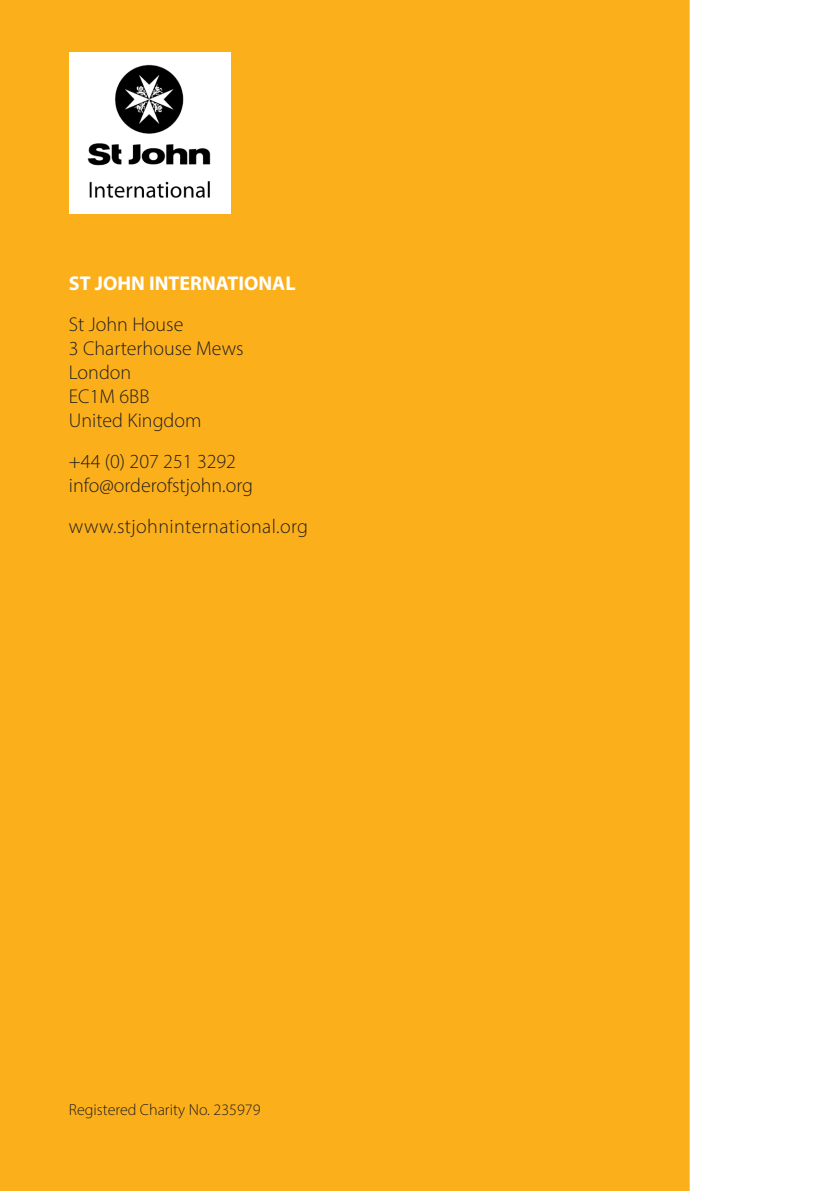
<style>
.page{position:relative;width:840px;height:1191px;background:#fff}
.page>*{position:absolute;margin:0;border:0;box-sizing:border-box;transform-origin:0 0}
.t1{font:300 20px/24px "Myriad Pro";color:#231f20}
.t2{font:300 20px "Myriad Pro";letter-spacing:.02em;color:#231f20}
.t3{font:700 20px "Myriad Pro";color:#fff}
.t4{font:300 16px "Myriad Pro";color:#231f20}
</style>
<div class="page">
<div style="left:0;top:0;width:689px;height:1191px;background:#fbaf1b"></div>
<div style="left:69px;top:52px;width:162px;height:162px;background:#fff"></div>
<img style="left:87px;top:64px;width:124px;height:134px">
<p class="t3" style="left:69px;top:270px;width:228px">ST JOHN INTERNATIONAL</p>
<p class="t1" style="left:69px;top:312px;width:176px">St John House<br>3 Charterhouse Mews<br>London<br>EC1M 6BB<br>United Kingdom</p>
<p class="t1" style="left:69px;top:449px;width:185px">+44 (0) 207 251 3292 info@orderofstjohn.org</p>
<p class="t2" style="left:69px;top:514px;width:240px">www.stjohninternational.org</p>
<p class="t4" style="left:69px;top:1099px;width:193px">Registered Charity No. 235979</p>
</div>
